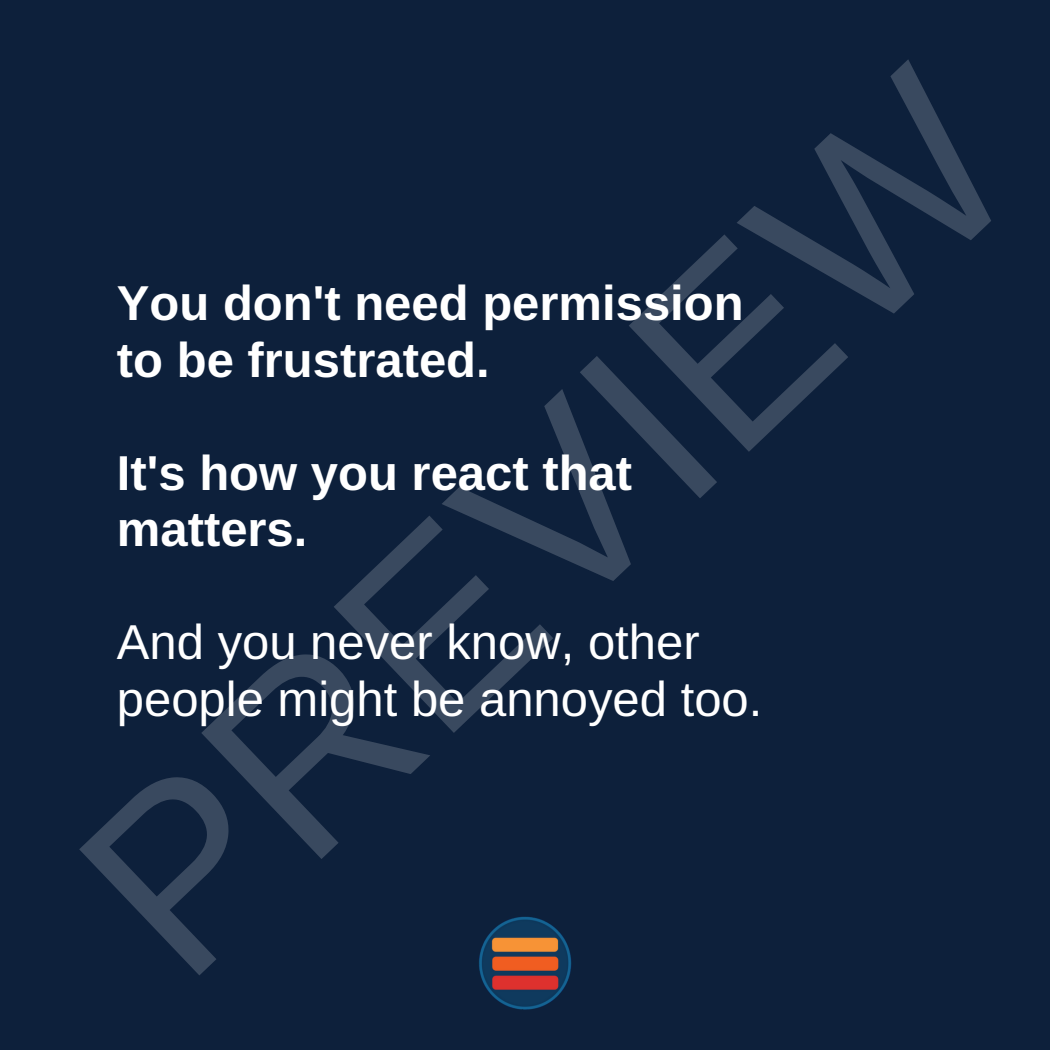
<style>
.page{position:relative;width:1050px;height:1050px;background:#0d203b}
.page>*{position:absolute;margin:0;border:0;box-sizing:border-box;transform-origin:0 0}
.t1{font:253.22px "Arimo";color:#fff}
.t2{font:700 49px/56.4px "Arimo";color:#fff}
.t3{font:49px/56.4px "Arimo";color:#fff}
</style>
<div class="page">
<img style="left:479px;top:916px;width:93px;height:93px">
<h1 class="t1" style="left:28px;top:827px;width:1168px;rotate:-44deg">PREVIEW</h1>
<p class="t2" style="left:117px;top:275px;width:628px">You don't need permission to be frustrated.</p>
<p class="t2" style="left:117px;top:445px;width:517px">It's how you react that matters.</p>
<p class="t3" style="left:117px;top:614px;width:647px">And you never know, other people might be annoyed too.</p>
</div>
